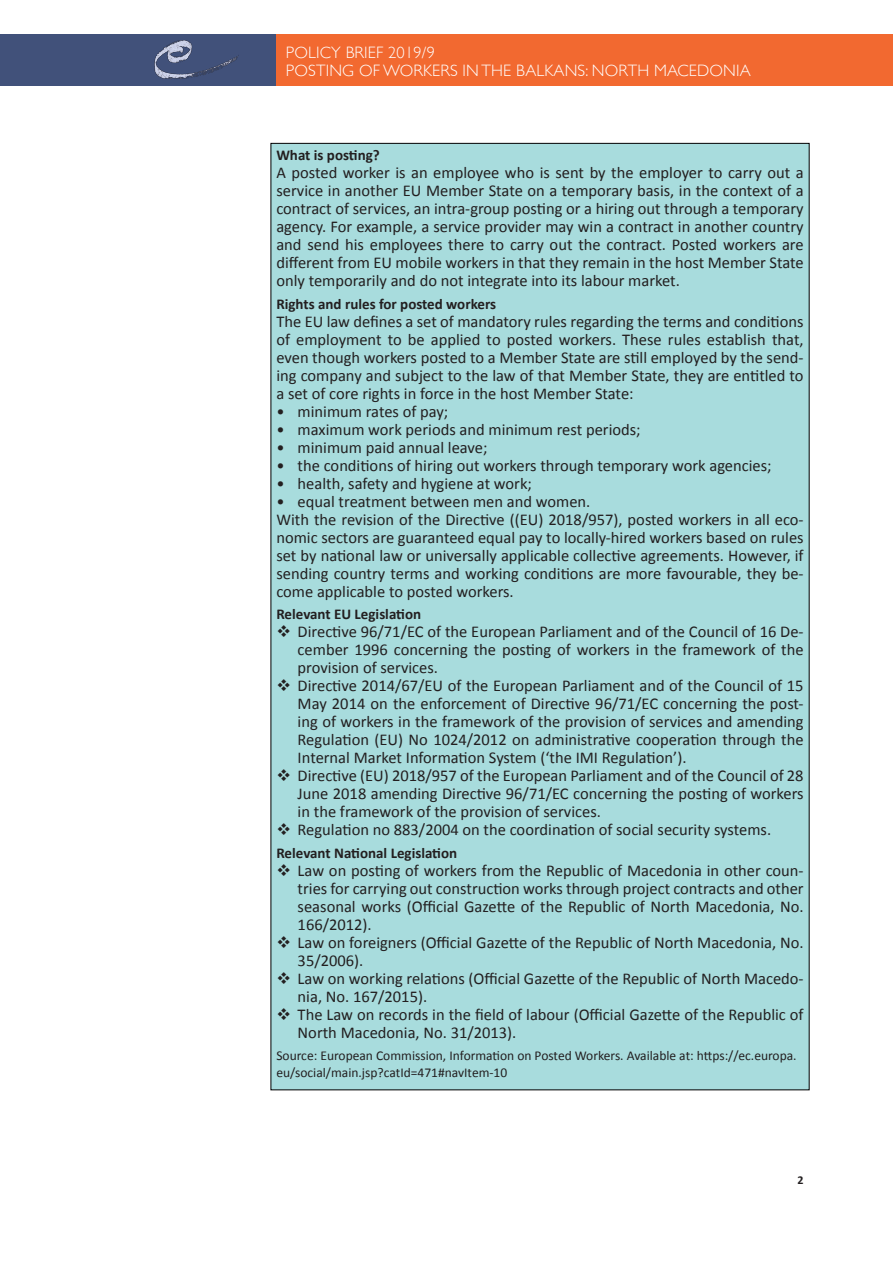
<style>
.page{position:relative;width:893px;height:1263px;background:#fff}
.page>*{position:absolute;margin:0;border:0;box-sizing:border-box;transform-origin:0 0}
.t1{font:16.5px/18px "Calibri";color:#231f20;text-align:justify}
.t2{font:300 16.5px/18px "Gill Sans";letter-spacing:.01em;color:#fff}
.t3{font:700 15px "Calibri";color:#231f20}
.t4{font:13.5px/16.5px "Calibri";color:#231f20}
.t5{font:700 12px "Calibri";color:#231f20}
</style>
<div class="page">
<div style="left:0;top:34px;width:276px;height:51px;background:#41517a"></div>
<img style="left:154px;top:40px;width:85px;height:39px">
<div style="left:276px;top:34px;width:617px;height:51px;background:#f26930"></div>
<div style="left:271px;top:143px;width:538px;height:947px;background:#a8dcdd"></div>
<p class="t2" style="left:286px;top:43px;width:466px">POLICY BRIEF 2019/9<br>POSTING OF WORKERS IN THE BALKANS: NORTH MACEDONIA</p>
<p class="t3" style="left:276px;top:146px;width:105px">What is posting?</p>
<p class="t1" style="left:276px;top:163px;width:529px">A posted worker is an employee who is sent by the employer to carry out a service in another EU Member State on a temporary basis, in the context of a contract of services, an intra-group posting or a hiring out through a temporary agency. For example, a service provider may win a contract in another country and send his employees there to carry out the contract. Posted workers are different from EU mobile workers in that they remain in the host Member State only temporarily and do not integrate into its labour market.</p>
<p class="t3" style="left:276px;top:294px;width:221px">Rights and rules for posted workers</p>
<p class="t1" style="left:276px;top:311px;width:529px">The EU law defines a set of mandatory rules regarding the terms and conditions of employment to be applied to posted workers. These rules establish that, even though workers posted to a Member State are still employed by the send&shy;ing company and subject to the law of that Member State, they are entitled to a set of core rights in force in the host Member State:</p>
<p class="t1" style="left:276px;top:401px;width:173px">• minimum rates of pay;</p>
<p class="t1" style="left:276px;top:419px;width:366px">• maximum work periods and minimum rest periods;</p>
<p class="t1" style="left:276px;top:437px;width:213px">• minimum paid annual leave;</p>
<p class="t1" style="left:276px;top:455px;width:497px">• the conditions of hiring out workers through temporary work agencies;</p>
<p class="t1" style="left:276px;top:473px;width:257px">• health, safety and hygiene at work;</p>
<p class="t1" style="left:276px;top:491px;width:529px;text-align:left">• equal treatment between men and women.<br>With the revision of the Directive ((EU) 2018/957), posted workers in all eco&shy;nomic sectors are guaranteed equal pay to locally-hired workers based on rules set by national law or universally applicable collective agreements. However, if sending country terms and working conditions are more favourable, they be&shy;come applicable to posted workers.</p>
<p class="t3" style="left:276px;top:605px;width:146px">Relevant EU Legislation</p>
<p class="t1" style="left:298px;top:622px;width:507px;text-indent:-21px">❖ Directive 96/71/EC of the European Parliament and of the Council of 16 De&shy;cember 1996 concerning the posting of workers in the framework of the provision of services.</p>
<p class="t1" style="left:298px;top:676px;width:507px;text-indent:-21px">❖ Directive 2014/67/EU of the European Parliament and of the Council of 15<br>May 2014 on the enforcement of Directive 96/71/EC concerning the post&shy;ing of workers in the framework of the provision of services and amending Regulation (EU) No 1024/2012 on administrative cooperation through the Internal Market Information System (‘the IMI Regulation’).</p>
<p class="t1" style="left:298px;top:766px;width:507px;text-indent:-21px">❖ Directive (EU) 2018/957 of the European Parliament and of the Council of 28<br>June 2018 amending Directive 96/71/EC concerning the posting of workers in the framework of the provision of services.</p>
<p class="t1" style="left:276px;top:820px;width:496px">❖ Regulation no 883/2004 on the coordination of social security systems.</p>
<p class="t3" style="left:276px;top:843px;width:182px">Relevant National Legislation</p>
<p class="t1" style="left:298px;top:860px;width:507px;text-indent:-21px">❖ Law on posting of workers from the Republic of Macedonia in other coun&shy;tries for carrying out construction works through project contracts and other seasonal works (Official Gazette of the Republic of North Macedonia, No.<br>166/2012).</p>
<p class="t1" style="left:298px;top:932px;width:507px;text-indent:-21px">❖ Law on foreigners (Official Gazette of the Republic of North Macedonia, No.<br>35/2006).</p>
<p class="t1" style="left:298px;top:968px;width:507px;text-indent:-21px">❖ Law on working relations (Official Gazette of the Republic of North Macedo&shy;nia, No. 167/2015).</p>
<p class="t1" style="left:298px;top:1004px;width:507px;text-indent:-21px">❖ The Law on records in the field of labour (Official Gazette of the Republic of<br>North Macedonia, No. 31/2013).</p>
<p class="t4" style="left:276px;top:1047px;width:522px">Source: European Commission, Information on Posted Workers. Available at: https://ec.europa. eu/social/main.jsp?catId=471#navItem-10</p>
<p class="t5" style="left:798px;top:1172px;width:8px">2</p>
</div>
